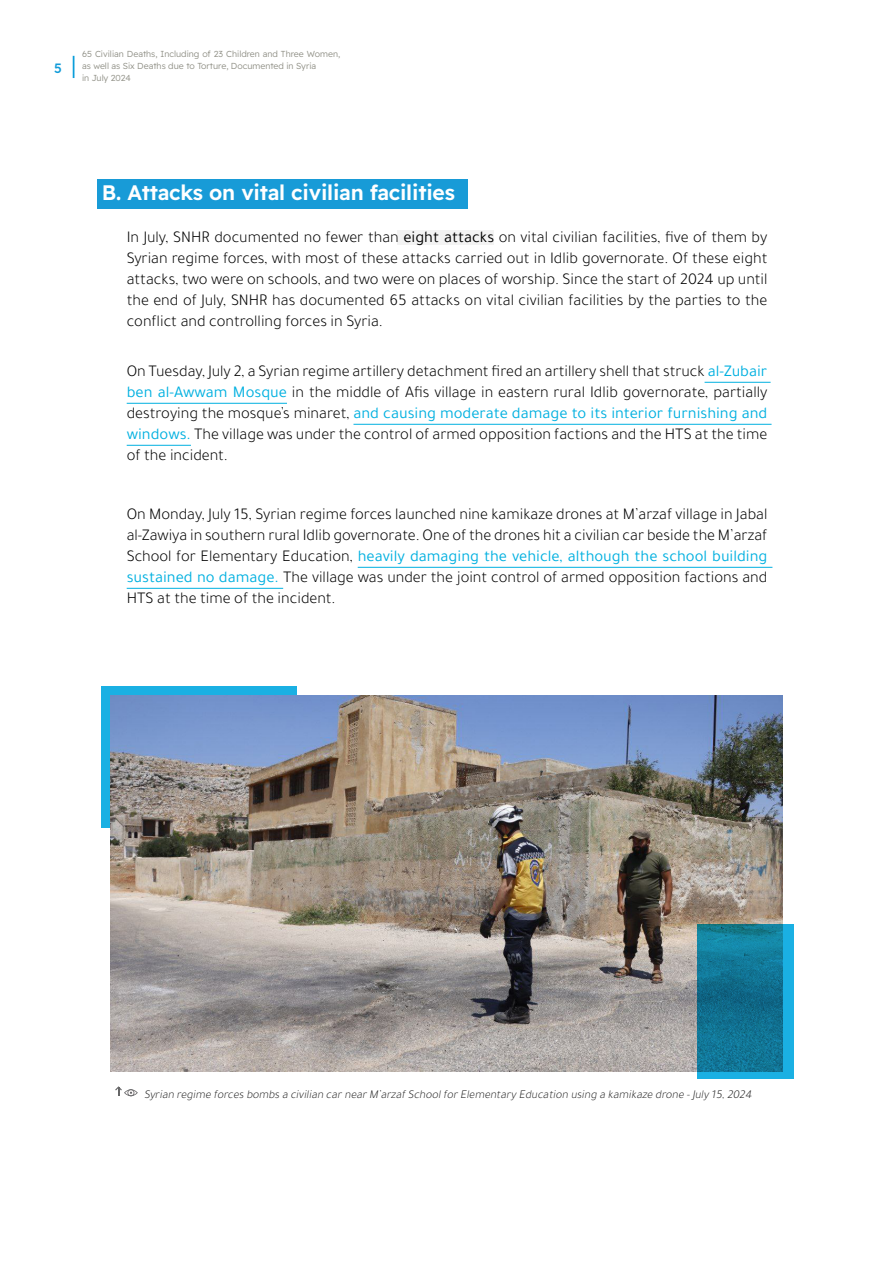
<style>
.page{position:relative;width:893px;height:1263px;background:#fff}
.page>*{position:absolute;margin:0;border:0;box-sizing:border-box;transform-origin:0 0}
.t1{font:600 21px "Readex Pro";letter-spacing:-.01em;color:#fff}
.t2{font:300 16.5px/21px "Tajawal";color:#000;text-align:justify}
.t3{font:500 13.5px "Readex Pro";color:#129cd9}
.t4{font:italic 300 12px "Tajawal";color:#000}
.t5{font:300 8.7px/12px "Readex Pro";color:#8f8f85}
.s1{font-weight:400}
.s2{font-weight:400;color:#00b0e0}
</style>
<div class="page">
<svg style="left:73px;top:56px;width:1px;height:22px"></svg>
<div style="left:397px;top:230px;width:96px;height:15px;background:#f3f3f3"></div>
<div style="left:98px;top:179px;width:370px;height:29px;background:#189bd7"></div>
<hr style="left:705px;top:382px;width:66px;height:1px;background:#00b0e0">
<hr style="left:127px;top:403px;width:160px;height:1px;background:#00b0e0">
<hr style="left:353px;top:424px;width:418px;height:1px;background:#00b0e0">
<hr style="left:127px;top:445px;width:64px;height:1px;background:#00b0e0">
<hr style="left:358px;top:567px;width:414px;height:1px;background:#00b0e0">
<hr style="left:127px;top:588px;width:156px;height:1px;background:#00b0e0">
<svg style="left:115px;top:1086px;width:23px;height:11px"></svg>
<div style="left:101px;top:686px;width:196px;height:142px;background:#1ab0e3"></div>
<img style="left:110px;top:695px;width:672px;height:377px">
<svg style="left:697px;top:924px;width:97px;height:154px;background:#127d9f"></svg>
<p class="t3" style="left:54px;top:60px;width:9px">5</p>
<p class="t5" style="left:82px;top:48px;width:260px">65 Civilian Deaths, Including of 23 Children and Three Women, as well as Six Deaths due to Torture, Documented in Syria<br>in July 2024</p>
<p class="t1" style="left:102px;top:180px;width:355px">B. Attacks on vital civilian facilities</p>
<p class="t2" style="left:127px;top:226px;width:642px">In July, SNHR documented no fewer than <span class="s1">eight attacks</span> on vital civilian facilities, five of them by Syrian regime forces, with most of these attacks carried out in Idlib governorate. Of these eight attacks, two were on schools, and two were on places of worship. Since the start of 2024 up until the end of July, SNHR has documented 65 attacks on vital civilian facilities by the parties to the conflict and controlling forces in Syria.</p>
<p class="t2" style="left:127px;top:361px;width:642px">On Tuesday, July 2, a Syrian regime artillery detachment fired an artillery shell that struck <span class="s2">al-Zubair ben al-Awwam Mosque</span> in the middle of Afis village in eastern rural Idlib governorate, partially destroying the mosques’ minaret, <span class="s2">and causing moderate damage to its interior furnishing and windows.</span> The village was under the control of armed opposition factions and the HTS at the time of the incident.</p>
<p class="t2" style="left:127px;top:504px;width:642px">On Monday, July 15, Syrian regime forces launched nine kamikaze drones at M’arzaf village in Jabal al-Zawiya in southern rural Idlib governorate. One of the drones hit a civilian car beside the M’arzaf School for Elementary Education, <span class="s2">heavily damaging the vehicle, although the school building sustained no damage.</span> The village was under the joint control of armed opposition factions and HTS at the time of the incident.</p>
<p class="t4" style="left:378px;top:1086px;width:7px">’</p>
<p class="t4" style="left:144px;top:1086px;width:612px">Syrian regime forces bombs a civilian car near M arzaf School for Elementary Education using a kamikaze drone - J uly 15, 2024</p>
</div>
